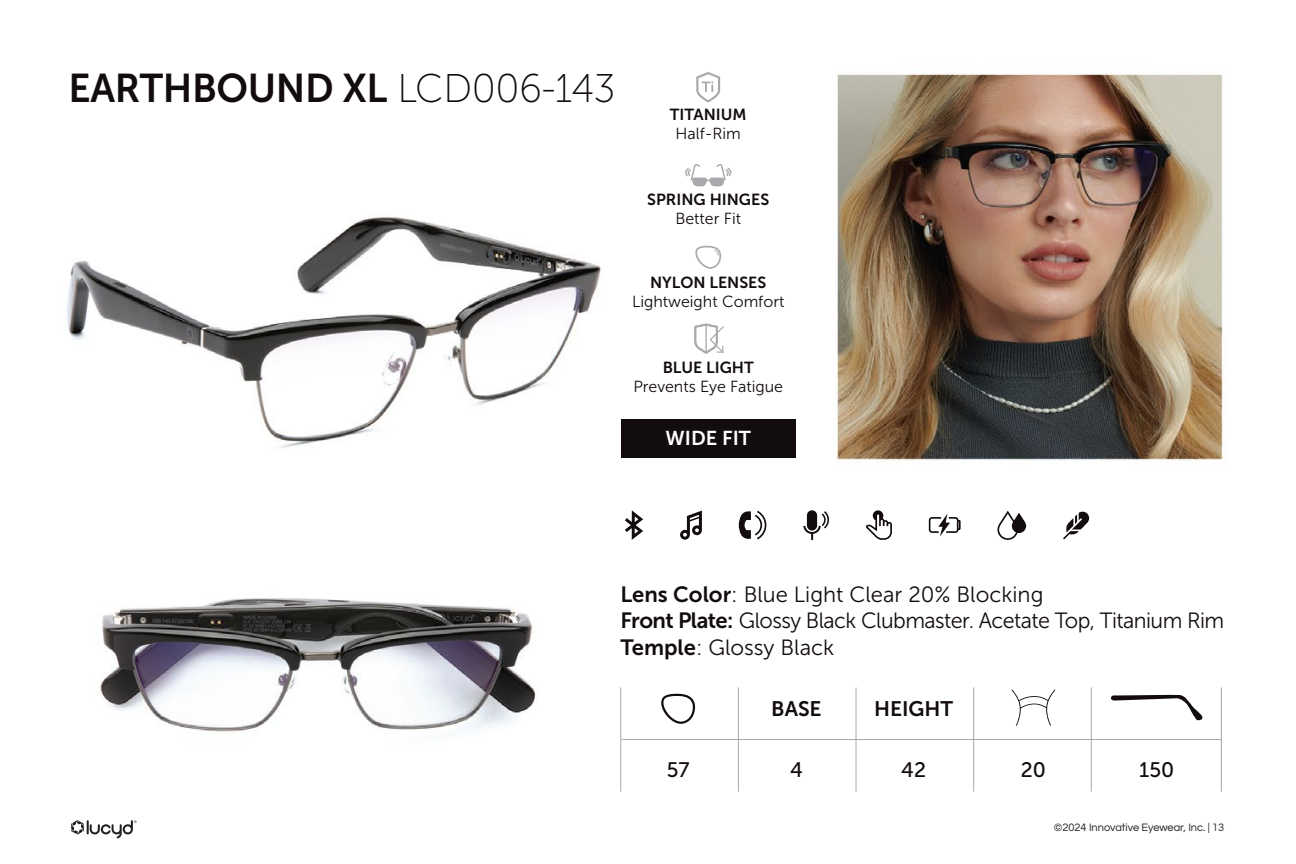
<style>
.page{position:relative;width:1296px;height:864px;background:#fff}
.page>*{position:absolute;margin:0;border:0;box-sizing:border-box;transform-origin:0 0}
.t1{font:40px "Museo Sans 700";letter-spacing:-.01em;color:#130c0e}
.t2{font:22px/26.4px "Museo Sans 300";letter-spacing:-.025em;color:#130c0e}
.t3{font:21px "Museo Sans 500";color:#130c0e}
.t4{font:21px "Museo Sans 700";color:#130c0e}
.t5{font:20px "Museo Sans 700";color:#fff}
.t6{font:16px "Museo Sans 300";color:#130c0e}
.t7{font:16px "Museo Sans 700";color:#130c0e}
.t8{font:11px "Questrial";color:#231f20}
.s1{font-family:"Museo Sans 100"}
.s2{font-family:"Museo Sans 700"}
</style>
<div class="page">
<img style="left:66px;top:73px;width:1158px;height:719px">
<svg style="left:694px;top:323px;width:30px;height:31px"></svg>
<svg style="left:696px;top:72px;width:24px;height:30px"></svg>
<div style="left:621px;top:419px;width:175px;height:39px;background:#130c0e"></div>
<svg style="left:685px;top:164px;width:47px;height:22px"></svg>
<svg style="left:695px;top:246px;width:27px;height:23px"></svg>
<hr style="left:620px;top:687px;width:1px;height:105px;background:#a7a9ac">
<hr style="left:1221px;top:687px;width:1px;height:105px;background:#a3a3a7">
<hr style="left:738px;top:687px;width:1px;height:105px;background:#a7a9ac">
<hr style="left:621px;top:739px;width:601px;height:1px;background:#a7a9ac">
<hr style="left:856px;top:687px;width:1px;height:105px;background:#a7a9ac">
<hr style="left:973px;top:687px;width:1px;height:105px;background:#a7a9ac">
<hr style="left:1091px;top:687px;width:1px;height:105px;background:#a7a9ac">
<svg style="left:1012px;top:689px;width:43px;height:37px"></svg>
<svg style="left:1109px;top:695px;width:94px;height:27px"></svg>
<svg style="left:661px;top:694px;width:35px;height:30px"></svg>
<svg style="left:997px;top:511px;width:29px;height:29px"></svg>
<svg style="left:1063px;top:511px;width:27px;height:28px"></svg>
<svg style="left:625px;top:510px;width:18px;height:30px"></svg>
<svg style="left:739px;top:511px;width:27px;height:29px"></svg>
<svg style="left:680px;top:511px;width:22px;height:29px"></svg>
<svg style="left:803px;top:511px;width:26px;height:29px"></svg>
<svg style="left:865px;top:510px;width:27px;height:30px"></svg>
<svg style="left:929px;top:514px;width:32px;height:23px"></svg>
<svg style="left:71px;top:820px;width:66px;height:19px"></svg>
<h1 class="t1" style="left:68px;top:66px;width:549px">EARTHBOUND XL <span class="s1">LCD006-143</span></h1>
<p class="t7" style="left:670px;top:106px;width:78px">TITANIUM</p>
<p class="t6" style="left:676px;top:125px;width:67px">Half-Rim</p>
<p class="t7" style="left:647px;top:191px;width:123px">SPRING HINGES</p>
<p class="t6" style="left:675px;top:210px;width:67px">Better Fit</p>
<p class="t7" style="left:650px;top:274px;width:118px">NYLON LENSES</p>
<p class="t6" style="left:632px;top:293px;width:154px">Lightweight Comfort</p>
<p class="t7" style="left:663px;top:359px;width:93px">BLUE LIGHT</p>
<p class="t6" style="left:633px;top:378px;width:151px">Prevents Eye Fatigue</p>
<p class="t5" style="left:666px;top:427px;width:87px">WIDE FIT</p>
<p class="t2" style="left:620px;top:581px;width:606px"><span class="s2">Lens Color</span>: Blue Light Clear 20% Blocking<br><span class="s2">Front Plate:</span> Glossy Black Clubmaster. Acetate Top, Titanium Rim<br><span class="s2">Temple</span>: Glossy Black</p>
<p class="t4" style="left:771px;top:697px;width:52px">BASE</p>
<p class="t4" style="left:874px;top:697px;width:81px">HEIGHT</p>
<p class="t3" style="left:667px;top:758px;width:24px">57</p>
<p class="t3" style="left:790px;top:758px;width:14px">4</p>
<p class="t3" style="left:901px;top:758px;width:26px">42</p>
<p class="t3" style="left:1021px;top:758px;width:27px">20</p>
<p class="t3" style="left:1139px;top:758px;width:37px">150</p>
<p class="t8" style="left:1054px;top:820px;width:172px">©2024 Innovative Eyewear, Inc. | 13</p>
</div>
